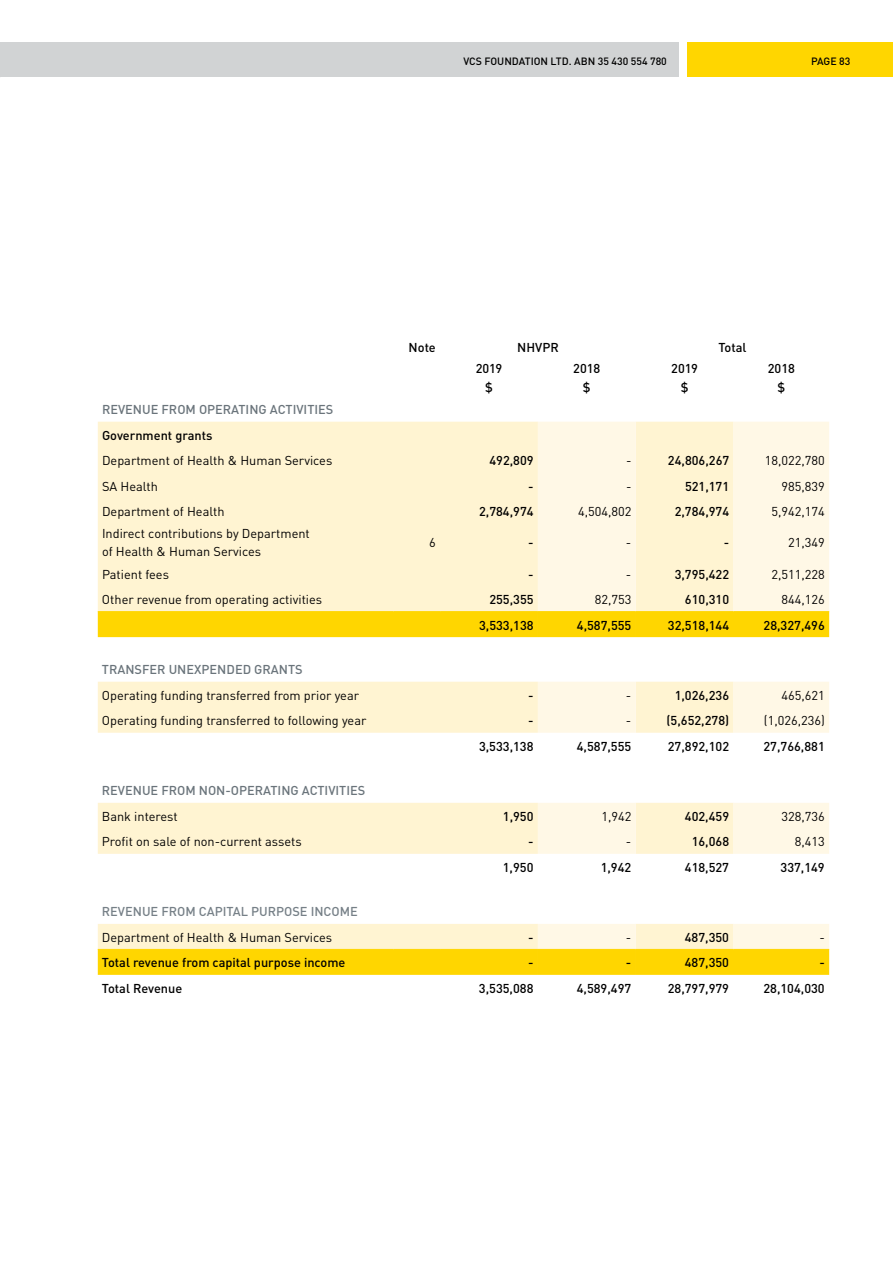
<style>
.page{position:relative;width:893px;height:1263px;background:#fff}
.page>*{position:absolute;margin:0;border:0;box-sizing:border-box;transform-origin:0 0}
.t1{font:12.75px/18px "DIN";color:#000}
.t2{font:500 12.75px "DIN";color:#000}
.t3{font:500 12.75px "DIN";color:#6a747b}
.t4{font:500 12.75px "DIN";color:#768087}
.t5{font:500 10.5px "DIN";color:#000}
</style>
<div class="page">
<div style="left:687px;top:43px;width:206px;height:34px;background:#ffd600"></div>
<div style="left:0;top:43px;width:679px;height:34px;background:#d1d3d4"></div>
<div style="left:98px;top:422px;width:440px;height:189px;background:#fff4d2"></div>
<svg style="left:538px;top:422px;width:291px;height:189px;background:#fff6df"></svg>
<svg style="left:98px;top:612px;width:731px;height:363px"></svg>
<hr style="left:98px;top:611px;width:295px;height:1px;background:#ffd600">
<hr style="left:393px;top:611px;width:47px;height:1px;background:#ffd600">
<hr style="left:440px;top:611px;width:98px;height:1px;background:#ffd600">
<hr style="left:538px;top:611px;width:98px;height:1px;background:#ffd600">
<hr style="left:636px;top:611px;width:97px;height:1px;background:#ffd600">
<hr style="left:733px;top:611px;width:96px;height:1px;background:#ffd600">
<hr style="left:98px;top:949px;width:295px;height:1px;background:#ffd600">
<hr style="left:393px;top:949px;width:47px;height:1px;background:#ffd600">
<hr style="left:440px;top:949px;width:98px;height:1px;background:#ffd600">
<hr style="left:538px;top:949px;width:98px;height:1px;background:#ffd600">
<hr style="left:636px;top:949px;width:97px;height:1px;background:#ffd600">
<hr style="left:733px;top:949px;width:96px;height:1px;background:#ffd600">
<p class="t5" style="left:463px;top:54px;width:205px">VCS FOUNDATION LTD. ABN 35 430 554 780</p>
<p class="t5" style="left:811px;top:54px;width:41px">PAGE 83</p>
<p class="t2" style="left:409px;top:339px;width:29px">Note</p>
<p class="t2" style="left:517px;top:339px;width:43px">NHVPR</p>
<p class="t2" style="left:718px;top:339px;width:30px">Total</p>
<p class="t2" style="left:476px;top:360px;width:28px">2019</p>
<p class="t2" style="left:573px;top:360px;width:29px">2018</p>
<p class="t2" style="left:671px;top:360px;width:28px">2019</p>
<p class="t2" style="left:768px;top:360px;width:29px">2018</p>
<p class="t2" style="left:485px;top:379px;width:9px">$</p>
<p class="t2" style="left:583px;top:379px;width:9px">$</p>
<p class="t2" style="left:681px;top:379px;width:9px">$</p>
<p class="t2" style="left:777px;top:379px;width:9px">$</p>
<p class="t3" style="left:102px;top:401px;width:233px">REVENUE FROM OPERATING ACTIVITIES</p>
<p class="t2" style="left:102px;top:427px;width:112px">Government grants</p>
<p class="t1" style="left:102px;top:451px;width:232px">Department of Health &amp; Human Services</p>
<p class="t2" style="left:489px;top:452px;width:46px">492,809</p>
<p class="t1" style="left:626px;top:451px;width:7px">-</p>
<p class="t2" style="left:668px;top:452px;width:63px">24,806,267</p>
<p class="t1" style="left:765px;top:451px;width:61px">18,022,780</p>
<p class="t1" style="left:102px;top:477px;width:57px">SA Health</p>
<p class="t2" style="left:528px;top:478px;width:7px">-</p>
<p class="t1" style="left:626px;top:477px;width:7px">-</p>
<p class="t2" style="left:685px;top:478px;width:46px">521,171</p>
<p class="t1" style="left:782px;top:477px;width:45px">985,839</p>
<p class="t1" style="left:102px;top:502px;width:124px">Department of Health</p>
<p class="t2" style="left:479px;top:503px;width:56px">2,784,974</p>
<p class="t1" style="left:578px;top:502px;width:55px">4,504,802</p>
<p class="t2" style="left:675px;top:503px;width:56px">2,784,974</p>
<p class="t1" style="left:772px;top:502px;width:55px">5,942,174</p>
<p class="t1" style="left:102px;top:524px;width:209px">Indirect contributions by Department of Health &amp; Human Services</p>
<p class="t1" style="left:429px;top:533px;width:8px">6</p>
<p class="t2" style="left:528px;top:535px;width:7px">-</p>
<p class="t1" style="left:626px;top:533px;width:7px">-</p>
<p class="t2" style="left:724px;top:535px;width:7px">-</p>
<p class="t1" style="left:788px;top:533px;width:38px">21,349</p>
<p class="t1" style="left:102px;top:565px;width:69px">Patient fees</p>
<p class="t2" style="left:528px;top:566px;width:7px">-</p>
<p class="t1" style="left:626px;top:565px;width:7px">-</p>
<p class="t2" style="left:675px;top:566px;width:56px">3,795,422</p>
<p class="t1" style="left:771px;top:565px;width:55px">2,511,228</p>
<p class="t1" style="left:102px;top:590px;width:222px">Other revenue from operating activities</p>
<p class="t2" style="left:489px;top:591px;width:46px">255,355</p>
<p class="t1" style="left:595px;top:590px;width:38px">82,753</p>
<p class="t2" style="left:685px;top:591px;width:46px">610,310</p>
<p class="t1" style="left:782px;top:590px;width:45px">844,126</p>
<p class="t2" style="left:479px;top:617px;width:56px">3,533,138</p>
<p class="t2" style="left:577px;top:617px;width:56px">4,587,555</p>
<p class="t2" style="left:668px;top:617px;width:63px">32,518,144</p>
<p class="t2" style="left:763px;top:617px;width:63px">28,327,496</p>
<p class="t3" style="left:102px;top:661px;width:202px">TRANSFER UNEXPENDED GRANTS</p>
<p class="t1" style="left:102px;top:686px;width:259px">Operating funding transferred from prior year</p>
<p class="t2" style="left:528px;top:687px;width:7px">-</p>
<p class="t1" style="left:626px;top:686px;width:7px">-</p>
<p class="t2" style="left:675px;top:687px;width:56px">1,026,236</p>
<p class="t1" style="left:781px;top:686px;width:45px">465,621</p>
<p class="t1" style="left:102px;top:711px;width:266px">Operating funding transferred to following year</p>
<p class="t2" style="left:528px;top:712px;width:7px">-</p>
<p class="t1" style="left:626px;top:711px;width:7px">-</p>
<p class="t2" style="left:667px;top:712px;width:64px">(5,652,278)</p>
<p class="t1" style="left:764px;top:711px;width:62px">(1,026,236)</p>
<p class="t2" style="left:479px;top:738px;width:56px">3,533,138</p>
<p class="t2" style="left:577px;top:738px;width:56px">4,587,555</p>
<p class="t2" style="left:668px;top:738px;width:63px">27,892,102</p>
<p class="t2" style="left:763px;top:738px;width:63px">27,766,881</p>
<p class="t3" style="left:102px;top:782px;width:265px">REVENUE FROM NON-OPERATING ACTIVITIES</p>
<p class="t1" style="left:102px;top:807px;width:77px">Bank interest</p>
<p class="t2" style="left:503px;top:808px;width:32px">1,950</p>
<p class="t1" style="left:601px;top:807px;width:31px">1,942</p>
<p class="t2" style="left:685px;top:808px;width:46px">402,459</p>
<p class="t1" style="left:781px;top:807px;width:45px">328,736</p>
<p class="t1" style="left:102px;top:832px;width:201px">Profit on sale of non-current assets</p>
<p class="t2" style="left:528px;top:834px;width:7px">-</p>
<p class="t1" style="left:626px;top:832px;width:7px">-</p>
<p class="t2" style="left:692px;top:834px;width:39px">16,068</p>
<p class="t1" style="left:795px;top:832px;width:31px">8,413</p>
<p class="t2" style="left:503px;top:859px;width:32px">1,950</p>
<p class="t2" style="left:601px;top:859px;width:32px">1,942</p>
<p class="t2" style="left:685px;top:859px;width:46px">418,527</p>
<p class="t2" style="left:780px;top:859px;width:46px">337,149</p>
<p class="t4" style="left:102px;top:904px;width:258px">REVENUE FROM CAPITAL PURPOSE INCOME</p>
<p class="t1" style="left:102px;top:928px;width:232px">Department of Health &amp; Human Services</p>
<p class="t2" style="left:528px;top:929px;width:7px">-</p>
<p class="t1" style="left:626px;top:928px;width:7px">-</p>
<p class="t2" style="left:685px;top:929px;width:46px">487,350</p>
<p class="t1" style="left:819px;top:928px;width:7px">-</p>
<p class="t2" style="left:102px;top:955px;width:245px">Total revenue from capital purpose income</p>
<p class="t2" style="left:528px;top:955px;width:7px">-</p>
<p class="t2" style="left:626px;top:955px;width:7px">-</p>
<p class="t2" style="left:685px;top:955px;width:46px">487,350</p>
<p class="t2" style="left:819px;top:955px;width:7px">-</p>
<p class="t2" style="left:102px;top:980px;width:82px">Total Revenue</p>
<p class="t2" style="left:479px;top:980px;width:56px">3,535,088</p>
<p class="t2" style="left:577px;top:980px;width:56px">4,589,497</p>
<p class="t2" style="left:668px;top:980px;width:63px">28,797,979</p>
<p class="t2" style="left:763px;top:980px;width:63px">28,104,030</p>
</div>
